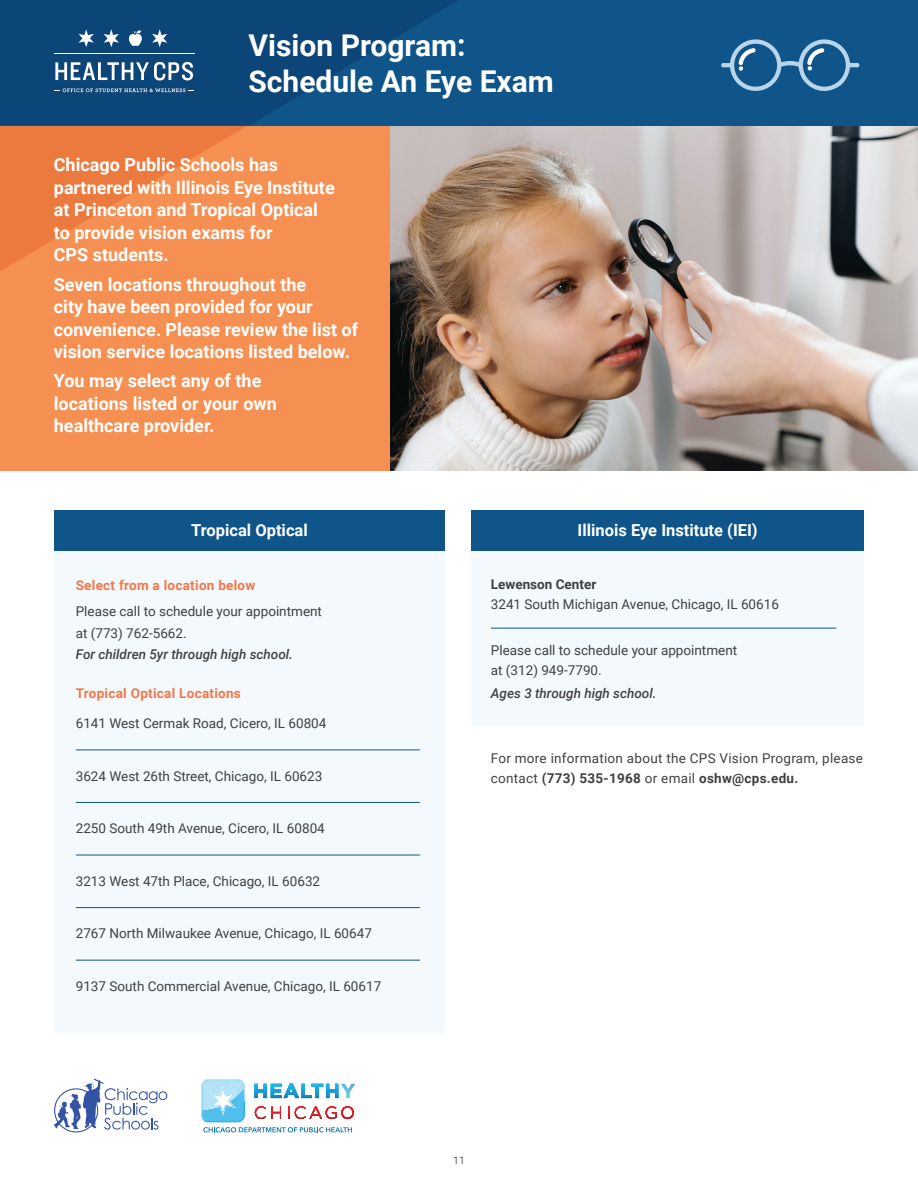
<style>
.page{position:relative;width:918px;height:1188px;background:#fff}
.page>*{position:absolute;margin:0;border:0;box-sizing:border-box;transform-origin:0 0}
.t1{font:700 30px/36px "Roboto";color:#fff}
.t2{font:700 18px/22.5px "Roboto";color:#fff}
.t3{font:700 16.5px "Roboto";color:#fff}
.t4{font:13.5px/19.5px "Roboto";color:#414042}
.t5{font:italic 500 13.5px "Roboto";color:#414042}
.t6{font:13.5px "Roboto";letter-spacing:.02em;color:#414042}
.t7{font:700 13.5px "Roboto";letter-spacing:.02em;color:#f47748}
.t8{font:700 13.5px "Roboto";letter-spacing:.02em;color:#414042}
.t9{font:700 13.5px "Roboto";color:#414042}
.t10{font:10.5px "Roboto";color:#626363}
.s1{font-weight:400}
</style>
<div class="page">
<div style="left:472px;top:552px;width:392px;height:174px;background:#f3f9fc"></div>
<div style="left:54px;top:552px;width:391px;height:481px;background:#f3f9fc"></div>
<img style="left:390px;top:125px;width:528px;height:346px">
<div style="left:0;top:125px;width:390px;height:346px;background:#f69052"></div>
<svg style="left:0;top:125px;width:249px;height:146px"></svg>
<div style="left:0;top:0;width:918px;height:125px;background:#0f558a"></div>
<svg style="left:0;top:0;width:457px;height:125px;fill:#0c4577"></svg>
<svg style="left:55px;top:62px;width:138px;height:19px;background:#6287a7"></svg>
<hr style="left:54px;top:54px;width:140px;height:1px;background:#fff">
<svg style="left:79px;top:29px;width:15px;height:18px"></svg>
<svg style="left:104px;top:29px;width:15px;height:18px"></svg>
<svg style="left:152px;top:29px;width:15px;height:18px"></svg>
<svg style="left:128px;top:30px;width:15px;height:16px"></svg>
<svg style="left:54px;top:88px;width:140px;height:4px"></svg>
<div style="left:472px;top:510px;width:392px;height:41px;background:#0f558a"></div>
<div style="left:54px;top:510px;width:391px;height:41px;background:#0f558a"></div>
<svg style="left:721px;top:39px;width:138px;height:52px"></svg>
<hr style="left:76px;top:750px;width:344px;height:1px;background:#0f558a">
<hr style="left:491px;top:628px;width:345px;height:1px;background:#0f558a">
<hr style="left:76px;top:802px;width:344px;height:1px;background:#0f558a">
<hr style="left:76px;top:855px;width:344px;height:1px;background:#0f558a">
<hr style="left:76px;top:907px;width:344px;height:1px;background:#0f558a">
<hr style="left:76px;top:960px;width:344px;height:1px;background:#0f558a">
<svg style="left:201px;top:1079px;width:154px;height:53px"></svg>
<svg style="left:54px;top:1078px;width:113px;height:55px"></svg>
<h1 class="t1" style="left:249px;top:26px;width:307px">Vision Program:<br>Schedule An Eye Exam</h1>
<h2 class="t2" style="left:54px;top:153px;width:282px">Chicago Public Schools has partnered with Illinois Eye Institute at Princeton and Tropical Optical to provide vision exams for<br>CPS students.</h2>
<h2 class="t2" style="left:54px;top:272px;width:306px">Seven locations throughout the<br>city have been provided for your convenience. Please review the list of vision service locations listed below.</h2>
<h2 class="t2" style="left:54px;top:369px;width:224px">You may select any of the locations listed or your own healthcare provider.</h2>
<p class="t3" style="left:191px;top:519px;width:118px">Tropical Optical</p>
<p class="t3" style="left:578px;top:519px;width:182px">Illinois Eye Institute (IEI)</p>
<p class="t7" style="left:76px;top:576px;width:181px">Select from a location below</p>
<p class="t4" style="left:76px;top:600px;width:248px;line-height:21.3px">Please call to schedule your appointment at (773) 762-5662.</p>
<p class="t5" style="left:76px;top:645px;width:219px">For children 5yr through high school.</p>
<p class="t7" style="left:76px;top:683px;width:167px">Tropical Optical Locations</p>
<p class="t4" style="left:76px;top:713px;width:252px">6141 West Cermak Road, Cicero, IL 60804</p>
<p class="t9" style="left:491px;top:574px;width:107px">Lewenson Center</p>
<p class="t4" style="left:491px;top:594px;width:290px">3241 South Michigan Avenue, Chicago, IL 60616</p>
<p class="t4" style="left:491px;top:640px;width:248px">Please call to schedule your appointment at (312) 949-7790.</p>
<p class="t5" style="left:491px;top:684px;width:167px">Ages 3 through high school.</p>
<p class="t6" style="left:491px;top:749px;width:374px">For more information about the CPS Vision Program, please</p>
<p class="t4" style="left:76px;top:766px;width:248px">3624 West 26th Street, Chicago, IL 60623</p>
<p class="t8" style="left:491px;top:768px;width:309px"><span class="s1">contact</span> (773) 535-1968 <span class="s1">or email</span> oshw@cps.edu.</p>
<p class="t4" style="left:76px;top:818px;width:251px">2250 South 49th Avenue, Cicero, IL 60804</p>
<p class="t4" style="left:76px;top:871px;width:246px">3213 West 47th Place, Chicago, IL 60632</p>
<p class="t4" style="left:76px;top:923px;width:298px">2767 North Milwaukee Avenue, Chicago, IL 60647</p>
<p class="t4" style="left:76px;top:976px;width:307px">9137 South Commercial Avenue, Chicago, IL 60617</p>
<p class="t10" style="left:453px;top:1153px;width:13px">11</p>
</div>
